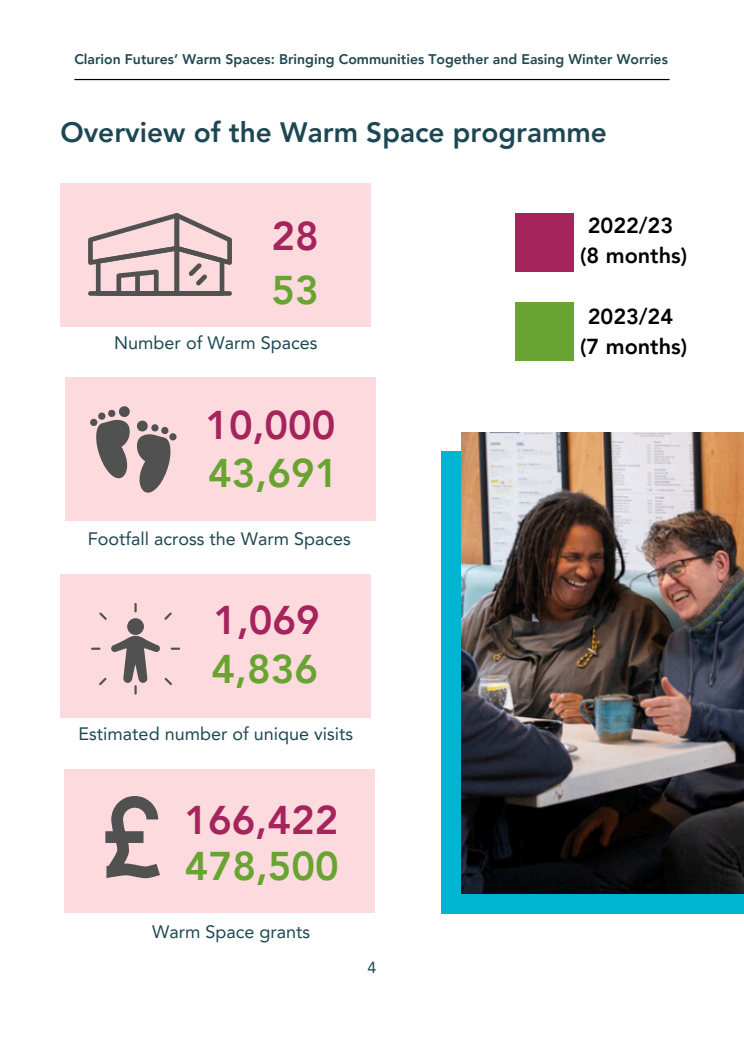
<style>
.page{position:relative;width:744px;height:1053px;background:#fff}
.page>*{position:absolute;margin:0;border:0;box-sizing:border-box;transform-origin:0 0}
.t1{font:800 40px "Avenir LT Pro";color:#a6245c}
.t2{font:800 40px "Avenir LT Pro";color:#69a331}
.t3{font:800 28px "Avenir LT Pro";color:#1d4853}
.t4{font:800 21.68px/30px "Avenir LT Pro";color:#000;text-align:center}
.t5{font:18px "Avenir LT Pro";color:#1d4853}
.t6{font:16px "Avenir LT Pro";color:#1d4853}
.t7{font:800 14px "Avenir LT Pro";color:#1d4853}
</style>
<div class="page">
<div style="left:60px;top:183px;width:311px;height:143px;background:#fcdade"></div>
<svg style="left:88px;top:213px;width:144px;height:78px"></svg>
<div style="left:88px;top:291px;width:144px;height:5px;background:#515151;border-radius:2px"></div>
<div style="left:135px;top:272px;width:5px;height:23px;background:#515151;border-radius:2px"></div>
<div style="left:65px;top:377px;width:311px;height:144px;background:#fcdade"></div>
<svg style="left:90px;top:406px;width:87px;height:87px"></svg>
<div style="left:64px;top:769px;width:311px;height:144px;background:#fcdade"></div>
<svg style="left:105px;top:796px;width:55px;height:82px"></svg>
<div style="left:515px;top:303px;width:59px;height:58px;background:#69a331"></div>
<div style="left:515px;top:213px;width:59px;height:58px;background:#a6245c"></div>
<div style="left:60px;top:574px;width:311px;height:143px;background:#fcdade"></div>
<div style="left:127px;top:618px;width:17px;height:17px;background:#515151;border-radius:50%"></div>
<svg style="left:134px;top:603px;width:3px;height:9px"></svg>
<svg style="left:164px;top:612px;width:8px;height:8px"></svg>
<svg style="left:99px;top:612px;width:8px;height:8px"></svg>
<svg style="left:91px;top:635px;width:89px;height:59px"></svg>
<div style="left:441px;top:451px;width:303px;height:462px;background:#00b5d1"></div>
<hr style="left:74px;top:79px;width:596px;height:1px;background:#000">
<img style="left:461px;top:432px;width:283px;height:461px">
<h1 class="t7" style="left:74px;top:54px;width:595px">Clarion Futures’ Warm Spaces: Bringing Communities Together and Easing Winter Worries</h1>
<h4 class="t3" style="left:60px;top:120px;width:548px">Overview of the Warm Space programme</h4>
<p class="t1" style="left:272px;top:220px;width:49px">28</p>
<h1 class="t2" style="left:272px;top:274px;width:49px">53</h1>
<h1 class="t5" style="left:114px;top:335px;width:205px">Number of Warm Spaces</h1>
<h3 class="t1" style="left:205px;top:408px;width:132px">10,000</h3>
<h3 class="t2" style="left:208px;top:456px;width:132px">43,691</h3>
<h4 class="t5" style="left:88px;top:531px;width:265px">Footfall across the Warm Spaces</h4>
<p class="t1" style="left:213px;top:603px;width:108px">1,069</p>
<h4 class="t2" style="left:212px;top:652px;width:108px">4,836</h4>
<p class="t5" style="left:79px;top:726px;width:276px">Estimated number of unique visits</p>
<p class="t1" style="left:185px;top:803px;width:155px">166,422</p>
<p class="t2" style="left:185px;top:849px;width:155px">478,500</p>
<h1 class="t5" style="left:152px;top:924px;width:160px">Warm Space grants</h1>
<p class="t6" style="left:368px;top:960px;width:10px">4</p>
<p class="t4" style="left:580px;top:212px;width:109px">2022/23 (8 months)</p>
<h2 class="t4" style="left:580px;top:303px;width:109px">2023/24 (7 months)</h2>
</div>
